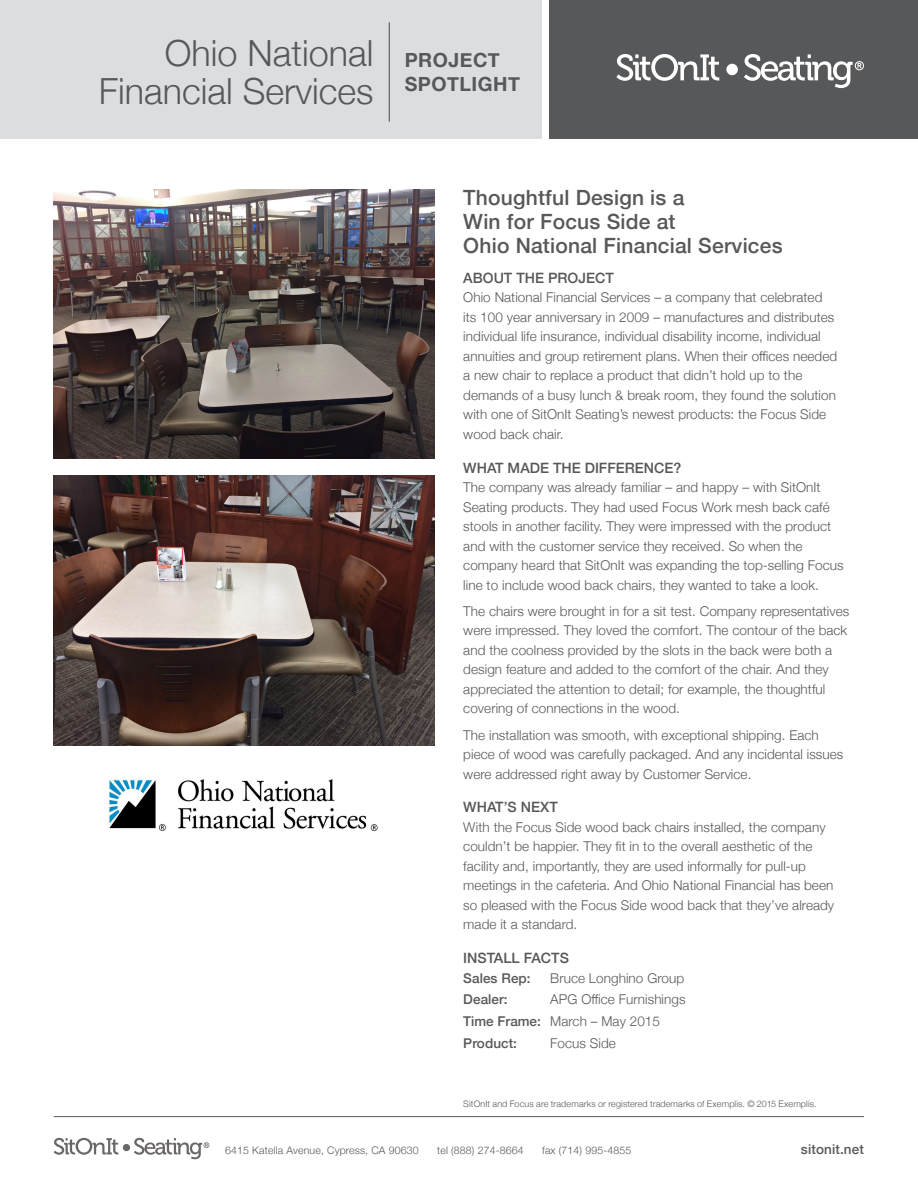
<style>
.page{position:relative;width:918px;height:1188px;background:#fff}
.page>*{position:absolute;margin:0;border:0;box-sizing:border-box;transform-origin:0 0}
.t1{font:300 36px/37.5px "Helvetica Neue";color:#57585a;text-align:right}
.t2{font:500 21px/24px "Helvetica Neue";letter-spacing:.01em;color:#57585a}
.t3{font:700 19.5px/24px "Helvetica Neue";letter-spacing:.025em;color:#57585a}
.sub_heads{font:500 14.25px "Helvetica Neue";color:#57585a}
.body{font:300 13.5px/19.5px "Helvetica Neue";letter-spacing:.005em;color:#57585a}
.project_specs{font:300 13.5px "Helvetica Neue";letter-spacing:.005em;color:#57585a}
.project_specs-2{font:500 13.5px "Helvetica Neue";letter-spacing:.005em;color:#57585a}
.t4{font:300 10.5px "Helvetica Neue";letter-spacing:.015em;color:#57585a}
.t5{font:300 9px "Helvetica Neue";letter-spacing:.015em;color:#57585a}
.s1{font-weight:500}
</style>
<div class="page">
<div style="left:0;top:0;width:542px;height:139px;background:#dcdddf"></div>
<div style="left:550px;top:0;width:368px;height:139px;background:#57585a"></div>
<hr style="left:389px;top:22px;width:1px;height:100px;background:#57585a">
<img style="left:54px;top:189px;width:381px;height:270px">
<img style="left:54px;top:476px;width:381px;height:270px">
<img style="left:108px;top:780px;width:270px;height:51px">
<svg style="left:616px;top:54px;width:248px;height:34px"></svg>
<svg style="left:54px;top:1138px;width:155px;height:21px"></svg>
<hr style="left:54px;top:1116px;width:810px;height:1px;background:#57585a">
<p class="t1" style="left:99px;top:32px;width:276px">Ohio National<br>Financial Services</p>
<p class="t3" style="left:405px;top:48px;width:117px">PROJECT<br>SPOTLIGHT</p>
<p class="t2" style="left:463px;top:184px;width:321px">Thoughtful Design is a<br>Win for Focus Side at<br>Ohio National Financial Services</p>
<p class="sub_heads" style="left:463px;top:266px;width:152px">ABOUT THE PROJECT</p>
<p class="body" style="left:463px;top:287px;width:375px">Ohio National Financial Services – a company that celebrated its 100 year anniversary in 2009 – manufactures and distributes individual life insurance, individual disability income, individual annuities and group retirement plans. When their offices needed a new chair to replace a product that didn’t hold up to the demands of a busy lunch &amp; break room, they found the solution with one of SitOnIt Seating’s newest products: the Focus Side wood back chair.</p>
<p class="sub_heads" style="left:463px;top:456px;width:220px">WHAT MADE THE DIFFERENCE?</p>
<p class="body" style="left:463px;top:477px;width:382px">The company was already familiar – and happy – with SitOnIt Seating products. They had used Focus Work mesh back café stools in another facility. They were impressed with the product and with the customer service they received. So when the company heard that SitOnIt was expanding the top-selling Focus line to include wood back chairs, they wanted to take a look.</p>
<p class="body" style="left:463px;top:600px;width:388px">The chairs were brought in for a sit test. Company representatives were impressed. They loved the comfort. The contour of the back and the coolness provided by the slots in the back were both a design feature and added to the comfort of the chair. And they appreciated the attention to detail; for example, the thoughtful covering of connections in the wood.</p>
<p class="body" style="left:463px;top:724px;width:382px">The installation was smooth, with exceptional shipping. Each piece of wood was carefully packaged. And any incidental issues were addressed right away by Customer Service.</p>
<p class="sub_heads" style="left:463px;top:796px;width:96px">WHAT’S NEXT</p>
<p class="body" style="left:463px;top:816px;width:372px">With the Focus Side wood back chairs installed, the company couldn’t be happier. They fit in to the overall aesthetic of the facility and, importantly, they are used informally for pull-up meetings in the cafeteria. And Ohio National Financial has been so pleased with the Focus Side wood back that they’ve already made it a standard.</p>
<p class="sub_heads" style="left:463px;top:947px;width:107px">INSTALL FACTS</p>
<p class="project_specs-2" style="left:463px;top:967px;width:69px">Sales Rep:</p>
<p class="project_specs" style="left:550px;top:967px;width:135px">Bruce Longhino Group</p>
<p class="project_specs-2" style="left:463px;top:989px;width:46px">Dealer:</p>
<p class="project_specs" style="left:550px;top:989px;width:137px">APG Office Furnishings</p>
<p class="project_specs" style="left:463px;top:1010px;width:198px"><span class="s1">Time Frame:</span> March – May 2015</p>
<p class="project_specs-2" style="left:463px;top:1032px;width:55px">Product:</p>
<p class="project_specs" style="left:550px;top:1032px;width:67px">Focus Side</p>
<p class="t5" style="left:463px;top:1097px;width:355px">SitOnIt and Focus are trademarks or registered trademarks of Exemplis. © 2015 Exemplis.</p>
<p class="t4" style="left:225px;top:1142px;width:195px">6415 Katella Avenue, Cypress, CA 90630</p>
<p class="t4" style="left:437px;top:1142px;width:88px">tel (888) 274-8664</p>
<p class="t4" style="left:542px;top:1142px;width:91px">fax (714) 995-4855</p>
<p class="project_specs-2" style="left:801px;top:1138px;width:65px">sitonit.net</p>
</div>
